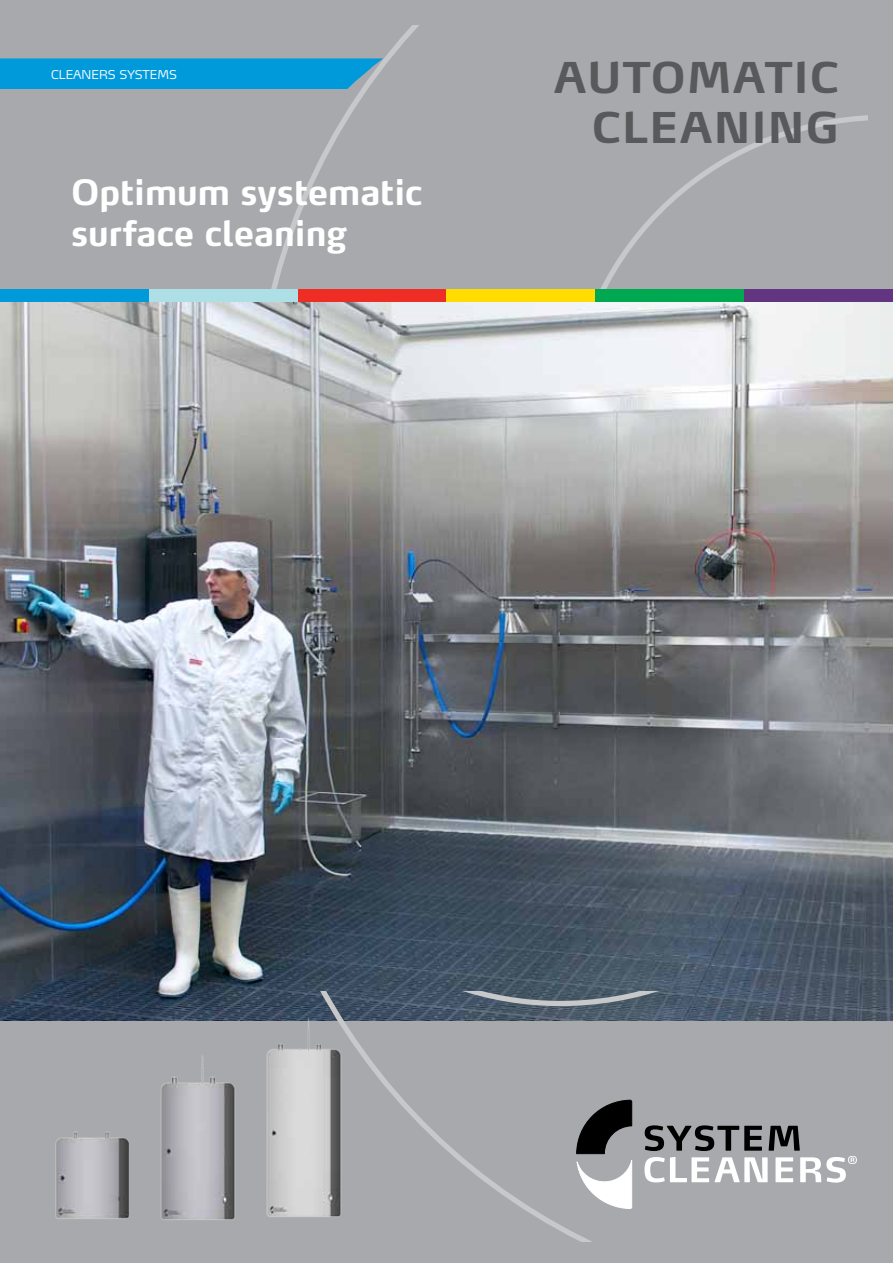
<style>
.page{position:relative;width:893px;height:1263px;background:#a7a9ac}
.page>*{position:absolute;margin:0;border:0;box-sizing:border-box;transform-origin:0 0}
.t1{font:700 42px/50.4px "Max LF";letter-spacing:.03em;color:#58595b;text-align:right}
.t2{font:700 34.5px/41.4px "Max LF";color:#fff}
.t3{font:300 12px "Max";color:#fff}
</style>
<div class="page">
<div style="left:0;top:58px;width:250px;height:31px;background:#009ada"></div>
<div style="left:250px;top:26px;width:617px;height:263px;background:#a7a9ac"></div>
<img style="left:0;top:302px;width:893px;height:719px">
<div style="left:0;top:289px;width:149px;height:13px;background:#009ada"></div>
<div style="left:149px;top:289px;width:149px;height:13px;background:#aedfe6"></div>
<div style="left:298px;top:289px;width:148px;height:13px;background:#ee2e24"></div>
<div style="left:446px;top:289px;width:149px;height:13px;background:#fd0"></div>
<div style="left:595px;top:289px;width:149px;height:13px;background:#00a851"></div>
<div style="left:744px;top:289px;width:149px;height:13px;background:#623580"></div>
<svg style="left:238px;top:992px;width:625px;height:250px"></svg>
<svg style="left:644px;top:1125px;width:213px;height:57px"></svg>
<svg style="left:576px;top:1100px;width:57px;height:109px"></svg>
<img style="left:14px;top:1074px;width:154px;height:176px">
<img style="left:147px;top:1018px;width:117px;height:213px">
<img style="left:223px;top:1016px;width:159px;height:213px">
<p class="t3" style="left:51px;top:67px;width:128px">CLEANERS SYSTEMS</p>
<p class="t1" style="left:554px;top:51px;width:287px">AUTOMATIC<br>CLEANING</p>
<p class="t2" style="left:71px;top:171px;width:353px">Optimum systematic surface cleaning</p>
</div>
